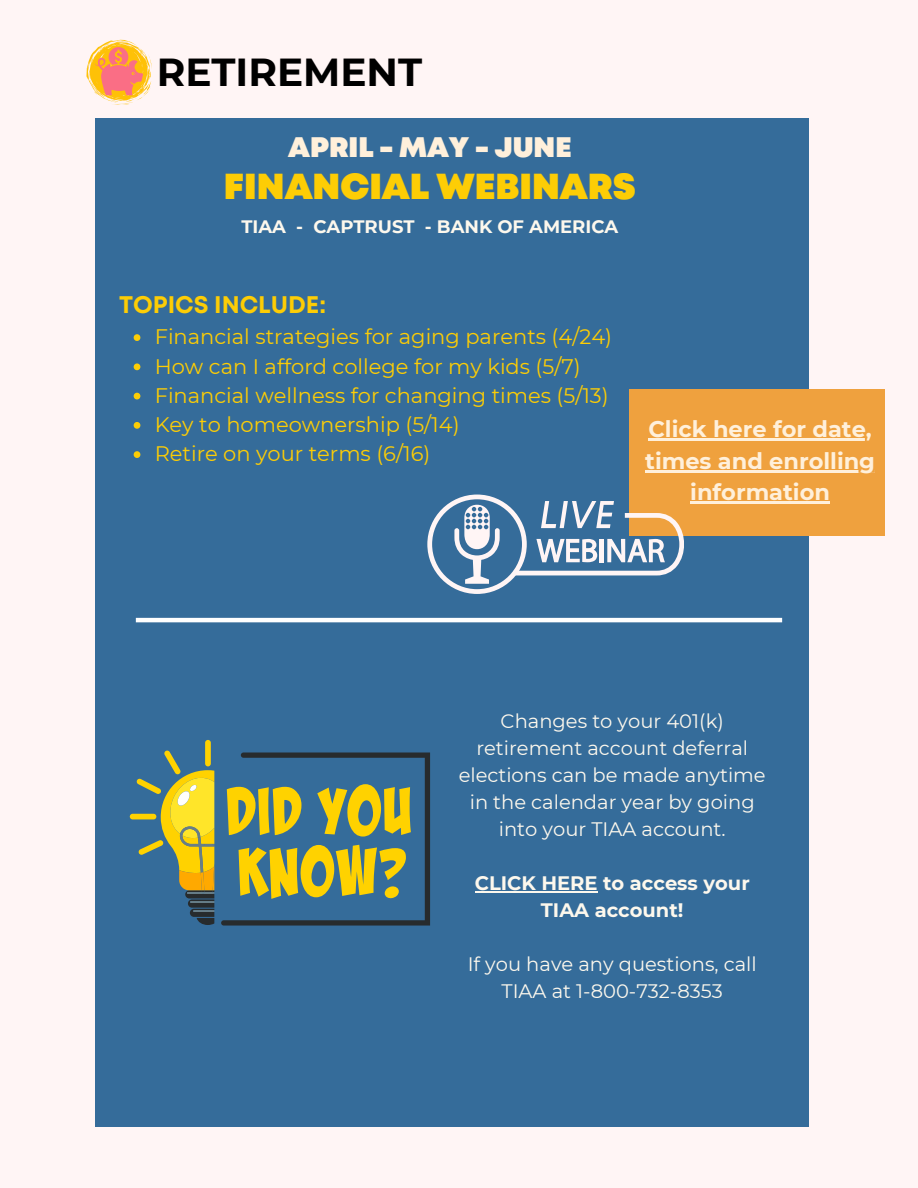
<style>
.page{position:relative;width:918px;height:1188px;background:#fff5f5}
.page>*{position:absolute;margin:0;border:0;box-sizing:border-box;transform-origin:0 0}
.t1{font:700 39px "Montserrat";color:#000}
.t2{font:900 36.15px "Mont";color:#fdcd05}
.t3{font:900 28.2px "Mont";color:#fff0db}
.t4{font:700 24px "Mont";color:#fdcd05}
.t5{font:700 22.5px/31.5px "Montserrat";color:#fff0db;text-align:center}
.t6{font:21px "Montserrat";color:#fdcd05}
.t7{font:19.5px/27px "Montserrat";color:#fdf8ed;text-align:center}
.t8{font:700 19.5px/27px "Montserrat";color:#fdf8ed;text-align:center}
.t9{font:700 18px "Montserrat";color:#fdf8ed}
</style>
<div class="page">
<div style="left:95px;top:118px;width:713px;height:1009px;background:#356c9a"></div>
<svg style="left:86px;top:40px;width:66px;height:65px"></svg>
<div style="left:629px;top:389px;width:256px;height:146px;background:#efa13e"></div>
<svg style="left:427px;top:495px;width:257px;height:99px"></svg>
<hr style="left:136px;top:618px;width:646px;height:4px;background:#fff">
<div style="left:205px;top:740px;width:6px;height:26px;background:#ffd200;border-radius:3px"></div>
<div style="left:130px;top:814px;width:26px;height:5px;background:#ffd200;border-radius:3px"></div>
<svg style="left:136px;top:750px;width:79px;height:175px"></svg>
<svg style="left:221px;top:753px;width:209px;height:173px"></svg>
<hr style="left:648px;top:439px;width:224px;height:2px;background:#fff0db">
<hr style="left:645px;top:470px;width:230px;height:2px;background:#fff0db">
<hr style="left:690px;top:502px;width:140px;height:2px;background:#fff0db">
<svg style="left:134px;top:334px;width:6px;height:7px"></svg>
<svg style="left:134px;top:363px;width:6px;height:7px"></svg>
<svg style="left:134px;top:393px;width:6px;height:6px"></svg>
<svg style="left:134px;top:422px;width:6px;height:7px"></svg>
<svg style="left:134px;top:451px;width:6px;height:7px"></svg>
<hr style="left:475px;top:891px;width:123px;height:1px;background:#fdf8ed">
<p class="t1" style="left:157px;top:48px;width:267px">RETIREMENT</p>
<h2 class="t3" style="left:288px;top:137px;width:285px">APRIL - MAY - JUNE</h2>
<h1 class="t2" style="left:224px;top:173px;width:413px">FINANCIAL WEBINARS</h1>
<p class="t9" style="left:241px;top:215px;width:378px">TIAA - CAPTRUST - BANK OF AMERICA</p>
<h3 class="t4" style="left:119px;top:295px;width:209px">TOPICS INCLUDE:</h3>
<p class="t6" style="left:155px;top:324px;width:459px">Financial strategies for aging parents (4/24)</p>
<p class="t6" style="left:155px;top:353px;width:428px">How can I afford college for my kids (5/7)</p>
<p class="t6" style="left:155px;top:383px;width:456px">Financial wellness for changing times (5/13)</p>
<p class="t6" style="left:155px;top:412px;width:306px">Key to homeownership (5/14)</p>
<p class="t6" style="left:155px;top:441px;width:277px">Retire on your terms (6/16)</p>
<p class="t5" style="left:648px;top:414px;width:225px">Click here for date,</p>
<h1 class="t5" style="left:645px;top:445px;width:231px">times and enrolling information</h1>
<p class="t7" style="left:459px;top:708px;width:309px">Changes to your 401(k) retirement account deferral elections can be made anytime in the calendar year by going into your TIAA account.</p>
<p class="t8" style="left:475px;top:870px;width:277px">CLICK HERE to access your<br>TIAA account!</p>
<p class="t7" style="left:468px;top:951px;width:291px">If you have any questions, call<br>TIAA at 1-800-732-8353</p>
</div>
